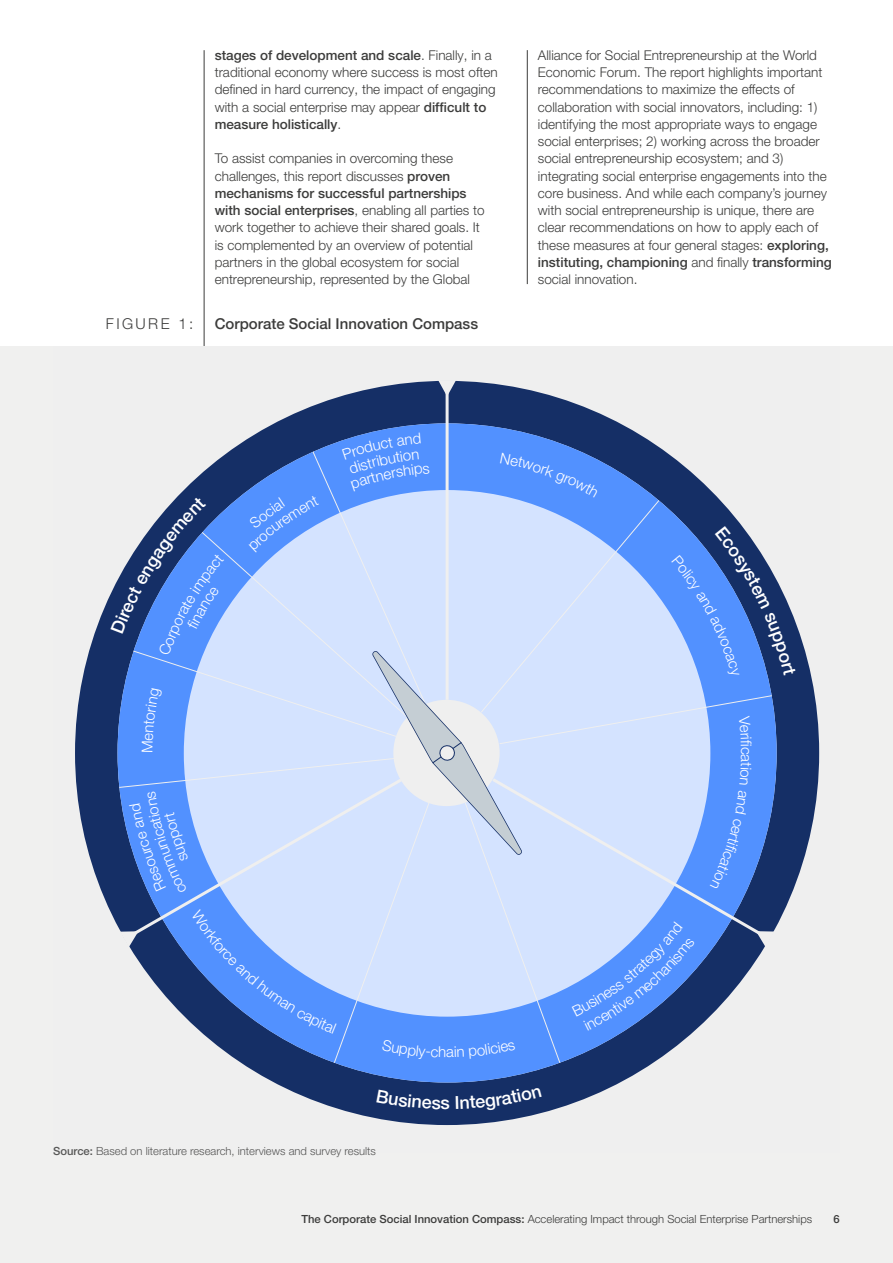
<style>
.page{position:relative;width:893px;height:1263px;background:#fff}
.page>*{position:absolute;margin:0;border:0;box-sizing:border-box;transform-origin:0 0}
.t1{font:500 18px "Helvetica Neue LT Pro";color:#fff}
.t2{font:500 15px "Helvetica Neue LT Pro";color:#3c3c3b}
.t3{font:300 15px "Helvetica Neue LT Pro";letter-spacing:.16em;color:#3c3c3b}
.t4{font:300 13.5px/17.2px "Helvetica Neue LT Pro";color:#3c3c3b}
.t5{font:300 11.25px "Helvetica Neue LT Pro";color:#3c3c3b}
.t6{font:300 11.25px "Helvetica Neue LT Pro";color:#575756}
.t7{font:500 11.25px "Helvetica Neue LT Pro";color:#3c3c3b}
.s1{font-weight:500}
</style>
<div class="page">
<hr style="left:204px;top:50px;width:1px;height:296px;background:#3c3c3b">
<div style="left:0;top:346px;width:893px;height:917px;background:#f0f0ef"></div>
<svg style="left:75px;top:381px;width:744px;height:744px"></svg>
<svg style="left:118px;top:423px;width:659px;height:659px"></svg>
<hr style="left:446px;top:381px;width:3px;height:319px;background:#efefef">
<svg style="left:438px;top:381px;width:18px;height:15px"></svg>
<hr style="left:527px;top:50px;width:1px;height:234px;background:#3c3c3b">
<svg style="left:377px;top:1089px;width:63px;height:20px"></svg>
<div style="left:456px;top:1087px;width:86px;height:23px;background:#152f66"></div>
<svg style="left:111px;top:433px;width:685px;height:631px;background:#9ab6e9"></svg>
<p class="t4" style="left:215px;top:46px;width:285px"><span class="s1">stages of development and scale</span>. Finally, in a traditional economy where success is most often defined in hard currency, the impact of engaging with a social enterprise may appear <span class="s1">difficult to measure holistically</span>.</p>
<p class="t4" style="left:215px;top:150px;width:271px">To assist companies in overcoming these challenges, this report discusses <span class="s1">proven mechanisms for successful partnerships with social enterprises</span>, enabling all parties to work together to achieve their shared goals. It is complemented by an overview of potential partners in the global ecosystem for social entrepreneurship, represented by the Global</p>
<p class="t3" style="left:106px;top:315px;width:89px">FIGURE 1:</p>
<p class="t2" style="left:215px;top:315px;width:265px">Corporate Social Innovation Compass</p>
<p class="t4" style="left:538px;top:46px;width:295px">Alliance for Social Entrepreneurship at the World Economic Forum. The report highlights important recommendations to maximize the effects of collaboration with social innovators, including: 1) identifying the most appropriate ways to engage social enterprises; 2) working across the broader social entrepreneurship ecosystem; and 3) integrating social enterprise engagements into the core business. And while each company’s journey with social entrepreneurship is unique, there are clear recommendations on how to apply each of these measures at four general stages: <span class="s1">exploring, instituting, championing</span> and finally <span class="s1">transforming </span>social innovation.</p>
<p class="t6" style="left:53px;top:1144px;width:324px"><span class="s1">Source:</span> Based on literature research, interviews and survey results</p>
<h1 class="t1" style="left:441px;top:1092px;width:11px">s</h1>
<p class="t5" style="left:301px;top:1212px;width:512px"><span class="s1">The Corporate Social Innovation Compass:</span> Accelerating Impact through Social Enterprise Partnerships</p>
<p class="t7" style="left:834px;top:1212px;width:8px">6</p>
</div>
